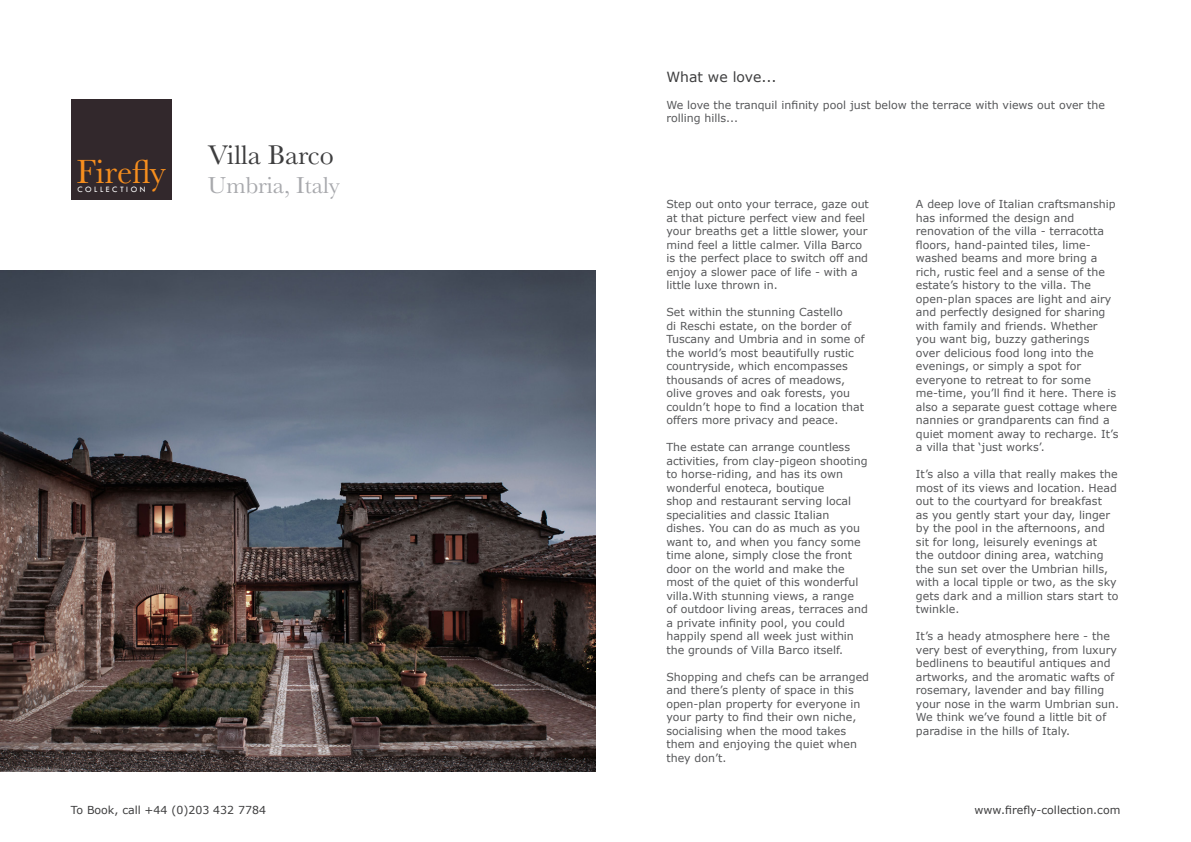
<style>
.page{position:relative;width:1191px;height:842px;background:#fff}
.page>*{position:absolute;margin:0;border:0;box-sizing:border-box;transform-origin:0 0}
.t1{font:34.9px "Baskerville";color:#f68e1e}
.t2{font:28px "Baskerville";color:#3e3e3f}
.t3{font:24px "Baskerville";color:#a8a9ad}
.t4{font:14px "Verdana";color:#3e3e3f}
.t5{font:11px/13.5px "Verdana";color:#57585a}
.t6{font:11px "Verdana";color:#3e3e3f}
.t7{font:8.5px "Tw Cen MT Std";letter-spacing:.3em;color:#fff}
</style>
<div class="page">
<div style="left:71px;top:99px;width:101px;height:101px;background:#32282c"></div>
<img style="left:0;top:271px;width:595px;height:500px">
<p class="t1" style="left:77px;top:149px;width:91px">Firefly</p>
<p class="t7" style="left:77px;top:184px;width:70px">COLLECTION</p>
<p class="t2" style="left:208px;top:137px;width:127px">Villa Barco</p>
<p class="t3" style="left:208px;top:170px;width:133px">Umbria, Italy</p>
<p class="t6" style="left:71px;top:802px;width:197px">To Book, call +44 (0)203 432 7784</p>
<p class="t4" style="left:666px;top:67px;width:112px">What we love...</p>
<p class="t5" style="left:666px;top:98px;width:440px">We love the tranquil infinity pool just below the terrace with views out over the rolling hills...</p>
<p class="t5" style="left:666px;top:197px;width:204px">Step out onto your terrace, gaze out at that picture perfect view and feel your breaths get a little slower, your mind feel a little calmer. Villa Barco is the perfect place to switch off and enjoy a slower pace of life - with a little luxe thrown in.</p>
<p class="t5" style="left:666px;top:305px;width:200px">Set within the stunning Castello<br>di Reschi estate, on the border of Tuscany and Umbria and in some of the world’s most beautifully rustic countryside, which encompasses thousands of acres of meadows, olive groves and oak forests, you couldn’t hope to find a location that offers more privacy and peace.</p>
<p class="t5" style="left:666px;top:440px;width:203px">The estate can arrange countless activities, from clay-pigeon shooting to horse-riding, and has its own wonderful enoteca, boutique<br>shop and restaurant serving local specialities and classic Italian dishes. You can do as much as you want to, and when you fancy some time alone, simply close the front door on the world and make the most of the quiet of this wonderful villa.With stunning views, a range<br>of outdoor living areas, terraces and a private infinity pool, you could happily spend all week just within the grounds of Villa Barco itself.</p>
<p class="t5" style="left:666px;top:670px;width:204px">Shopping and chefs can be arranged and there’s plenty of space in this open-plan property for everyone in your party to find their own niche, socialising when the mood takes them and enjoying the quiet when they don’t.</p>
<p class="t5" style="left:916px;top:197px;width:204px">A deep love of Italian craftsmanship has informed the design and renovation of the villa - terracotta floors, hand-painted tiles, lime&shy;washed beams and more bring a rich, rustic feel and a sense of the estate’s history to the villa. The open-plan spaces are light and airy and perfectly designed for sharing with family and friends. Whether you want big, buzzy gatherings<br>over delicious food long into the evenings, or simply a spot for everyone to retreat to for some me-time, you’ll find it here. There is also a separate guest cottage where nannies or grandparents can find a quiet moment away to recharge. It’s a villa that ‘just works’.</p>
<p class="t5" style="left:916px;top:467px;width:204px">It’s also a villa that really makes the most of its views and location. Head out to the courtyard for breakfast<br>as you gently start your day, linger by the pool in the afternoons, and sit for long, leisurely evenings at<br>the outdoor dining area, watching the sun set over the Umbrian hills, with a local tipple or two, as the sky gets dark and a million stars start to twinkle.</p>
<p class="t5" style="left:916px;top:629px;width:205px">It’s a heady atmosphere here - the very best of everything, from luxury bedlinens to beautiful antiques and artworks, and the aromatic wafts of rosemary, lavender and bay filling your nose in the warm Umbrian sun.<br>We think we’ve found a little bit of paradise in the hills of Italy.</p>
<p class="t6" style="left:974px;top:802px;width:147px">www.firefly-collection.com</p>
</div>
